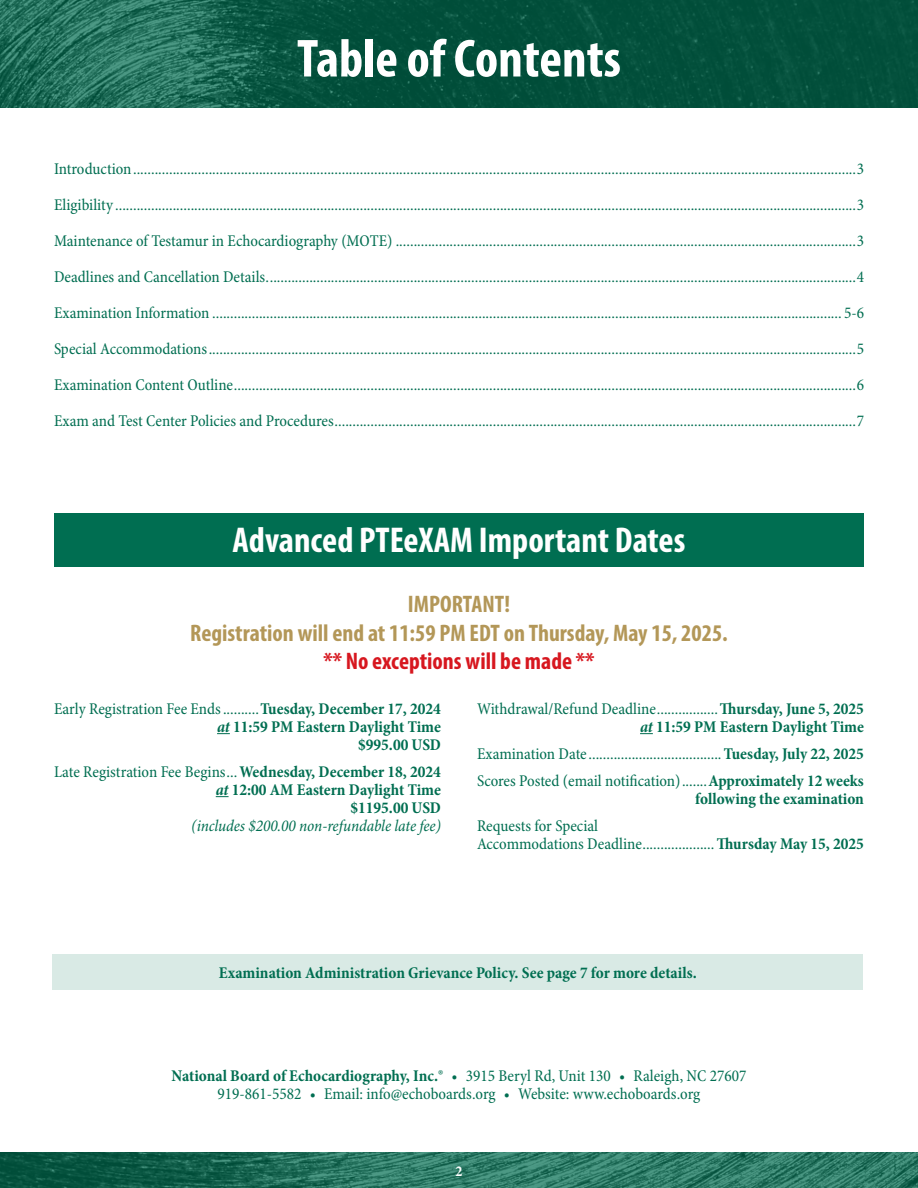
<style>
.page{position:relative;width:918px;height:1188px;background:#fff}
.page>*{position:absolute;margin:0;border:0;box-sizing:border-box;transform-origin:0 0}
.Section_Head{font:700 condensed 54px "Myriad Pro";color:#fff}
.Head{font:700 condensed 36px "Myriad Pro";color:#fff}
.Sub_2{font:700 condensed 24px/28.5px "Myriad Pro";color:#b39758;text-align:center}
.Body_text{font:condensed 16.5px/18px "Minion Pro";color:#006e51}
.Body_text-2{font:700 condensed 16.5px/18px "Minion Pro";color:#006e51;text-align:right}
.t1{font:700 condensed 15px "Minion Pro";color:#fff}
.s1{color:#d7171f}
.s2{font-weight:400}
.s3{font-style:italic}
.s4{font-weight:400;font-style:italic}
.s5{font-weight:700}
</style>
<div class="page">
<svg style="left:0;top:1152px;width:918px;height:36px"></svg>
<svg style="left:0;top:0;width:918px;height:108px;fill:#04513d"></svg>
<svg style="left:217px;top:733px;width:13px;height:1px"></svg>
<svg style="left:216px;top:796px;width:13px;height:1px"></svg>
<div style="left:54px;top:513px;width:810px;height:54px;background:#006e51"></div>
<svg style="left:640px;top:733px;width:13px;height:1px"></svg>
<div style="left:52px;top:954px;width:810px;height:36px;background:#d9eae5"></div>
<p class="Section_Head" style="left:297px;top:25px;width:325px">Table of Contents</p>
<p class="Body_text" style="left:54px;top:160px;width:812px">Introduction.........................................................................................................................................................................................................3</p>
<p class="Body_text" style="left:54px;top:196px;width:812px">Eligibility ..............................................................................................................................................................................................................3</p>
<p class="Body_text" style="left:54px;top:232px;width:812px">Maintenance of Testamur in Echocardiography (MOTE) ................................................................................................................................3</p>
<p class="Body_text" style="left:54px;top:268px;width:812px">Deadlines and Cancellation Details....................................................................................................................................................................4</p>
<p class="Body_text" style="left:54px;top:304px;width:812px">Examination Information ............................................................................................................................................................................... 5-6</p>
<p class="Body_text" style="left:54px;top:340px;width:812px">Special Accommodations....................................................................................................................................................................................5</p>
<p class="Body_text" style="left:54px;top:376px;width:812px">Examination Content Outline.............................................................................................................................................................................6</p>
<p class="Body_text" style="left:54px;top:412px;width:812px">Exam and Test Center Policies and Procedures.................................................................................................................................................7</p>
<p class="Head" style="left:233px;top:518px;width:454px">Advanced PTEeXAM Important Dates</p>
<p class="Sub_2" style="left:190px;top:589px;width:539px">IMPORTANT!<br>Registration will end at 11:59 PM EDT on Thursday, May 15, 2025. <span class="s1">** No exceptions will be made **</span></p>
<p class="Body_text-2" style="left:54px;top:700px;width:389px"><span class="s2">Early Registration Fee Ends..........</span>Tuesday, December 17, 2024 <span class="s3">at</span> 11:59 PM Eastern Daylight Time<br>$995.00 USD</p>
<p class="Body_text-2" style="left:54px;top:763px;width:389px"><span class="s2">Late Registration Fee Begins...</span>Wednesday, December 18, 2024 <span class="s3">at</span> 12:00 AM Eastern Daylight Time<br>$1195.00 USD<br><span class="s4">(includes $200.00 non-refundable late fee)</span></p>
<p class="Body_text-2" style="left:477px;top:700px;width:389px"><span class="s2">Withdrawal/Refund Deadline.................</span>Thursday, June 5, 2025 <span class="s3">at</span> 11:59 PM Eastern Daylight Time</p>
<p class="Body_text" style="left:477px;top:745px;width:389px">Examination Date..................................... <span class="s5">Tuesday, July 22, 2025</span></p>
<p class="Body_text-2" style="left:477px;top:772px;width:389px"><span class="s2">Scores Posted (email notification).......</span>Approximately 12 weeks following the examination</p>
<p class="Body_text" style="left:477px;top:817px;width:389px">Requests for Special<br>Accommodations Deadline....................<span class="s5">Thursday May 15, 2025</span></p>
<p class="Body_text-2" style="left:219px;top:964px;width:480px">Examination Administration Grievance Policy. See page 7 for more details.</p>
<p class="Body_text" style="left:172px;top:1068px;width:576px;text-align:center"><span class="s5">National Board of Echocardiography, Inc.®</span> • 3915 Beryl Rd, Unit 130 • Raleigh, NC 27607<br>919-861-5582 • Email: info@echoboards.org • Website: www.echoboards.org</p>
<p class="t1" style="left:456px;top:1160px;width:8px">2</p>
</div>
